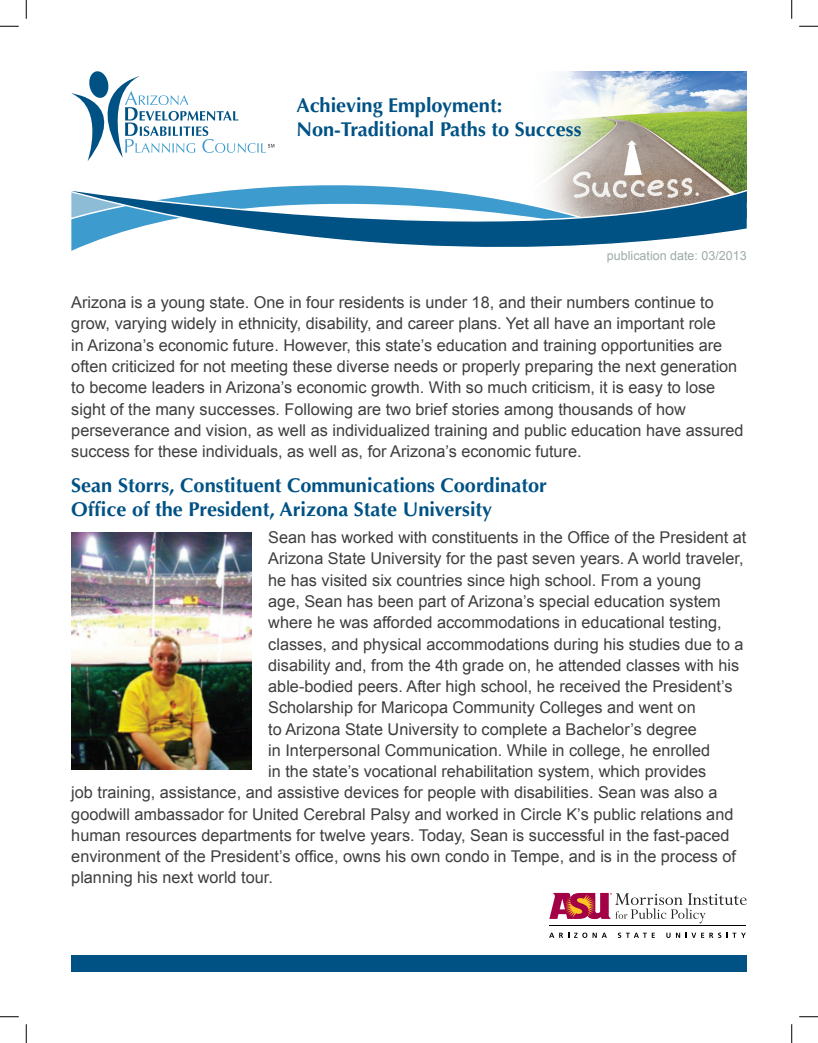
<style>
.page{position:relative;width:818px;height:1043px;background:#fff}
.page>*{position:absolute;margin:0;border:0;box-sizing:border-box;transform-origin:0 0}
.t1{font:700 20px/24px "Optima LT Std";color:#005285}
.t2{font:16.25px/21.2px "Arial";color:#3e3e3f}
.t3{font:12.5px "Arial";color:#9eacaa}
</style>
<div class="page">
<img style="left:549px;top:71px;width:197px;height:116px">
<svg style="left:71px;top:71px;width:168px;height:60px"></svg>
<img style="left:71px;top:532px;width:180px;height:237px">
<div style="left:71px;top:954px;width:675px;height:17px;background:#005285"></div>
<hr style="left:549px;top:925px;width:197px;height:1px;background:#010101">
<svg style="left:549px;top:932px;width:58px;height:5px"></svg>
<svg style="left:618px;top:932px;width:36px;height:5px"></svg>
<svg style="left:666px;top:932px;width:4px;height:5px"></svg>
<svg style="left:676px;top:932px;width:69px;height:5px"></svg>
<svg style="left:549px;top:892px;width:197px;height:31px"></svg>
<svg style="left:87px;top:131px;width:551px;height:56px"></svg>
<svg style="left:71px;top:187px;width:676px;height:64px"></svg>
<svg style="left:0;top:25px;width:19px;height:2px"></svg>
<svg style="left:799px;top:25px;width:19px;height:2px"></svg>
<svg style="left:0;top:1016px;width:19px;height:1px"></svg>
<svg style="left:799px;top:1016px;width:19px;height:1px"></svg>
<svg style="left:25px;top:0;width:2px;height:19px"></svg>
<svg style="left:25px;top:1024px;width:2px;height:18px"></svg>
<svg style="left:791px;top:0;width:1px;height:19px"></svg>
<svg style="left:791px;top:1024px;width:1px;height:18px"></svg>
<p class="t1" style="left:296px;top:93px;width:286px">Achieving Employment:<br>Non-Traditional Paths to Success</p>
<p class="t3" style="left:607px;top:248px;width:141px">publication date: 03/2013</p>
<p class="t2" style="left:71px;top:292px;width:673px">Arizona is a young state. One in four residents is under 18, and their numbers continue to grow, varying widely in ethnicity, disability, and career plans. Yet all have an important role<br>in Arizona’s economic future. However, this state’s education and training opportunities are often criticized for not meeting these diverse needs or properly preparing the next generation to become leaders in Arizona’s economic growth. With so much criticism, it is easy to lose sight of the many successes. Following are two brief stories among thousands of how perseverance and vision, as well as individualized training and public education have assured success for these individuals, as well as, for Arizona’s economic future.</p>
<p class="t1" style="left:71px;top:474px;width:477px">Sean Storrs, Constituent Communications Coordinator<br>Office of the President, Arizona State University</p>
<p class="t2" style="left:268px;top:527px;width:479px">Sean has worked with constituents in the Office of the President at</p>
<p class="t2" style="left:268px;top:548px;width:477px">Arizona State University for the past seven years. A world traveler,</p>
<p class="t2" style="left:268px;top:569px;width:434px">he has visited six countries since high school. From a young</p>
<p class="t2" style="left:268px;top:591px;width:454px">age, Sean has been part of Arizona’s special education system</p>
<p class="t2" style="left:268px;top:612px;width:455px">where he was afforded accommodations in educational testing,</p>
<p class="t2" style="left:268px;top:633px;width:477px">classes, and physical accommodations during his studies due to a</p>
<p class="t2" style="left:268px;top:654px;width:472px">disability and, from the 4th grade on, he attended classes with his</p>
<p class="t2" style="left:268px;top:676px;width:466px">able-bodied peers. After high school, he received the President’s</p>
<p class="t2" style="left:268px;top:697px;width:429px">Scholarship for Maricopa Community Colleges and went on</p>
<p class="t2" style="left:268px;top:718px;width:430px">to Arizona State University to complete a Bachelor’s degree</p>
<p class="t2" style="left:268px;top:739px;width:443px">in Interpersonal Communication. While in college, he enrolled</p>
<p class="t2" style="left:268px;top:761px;width:439px">in the state’s vocational rehabilitation system, which provides</p>
<p class="t2" style="left:71px;top:782px;width:647px">job training, assistance, and assistive devices for people with disabilities. Sean was also a</p>
<p class="t2" style="left:71px;top:803px;width:663px">goodwill ambassador for United Cerebral Palsy and worked in Circle K’s public relations and</p>
<p class="t2" style="left:71px;top:824px;width:659px">human resources departments for twelve years. Today, Sean is successful in the fast-paced</p>
<p class="t2" style="left:71px;top:846px;width:666px">environment of the President’s office, owns his own condo in Tempe, and is in the process of</p>
<p class="t2" style="left:71px;top:867px;width:203px">planning his next world tour.</p>
</div>
